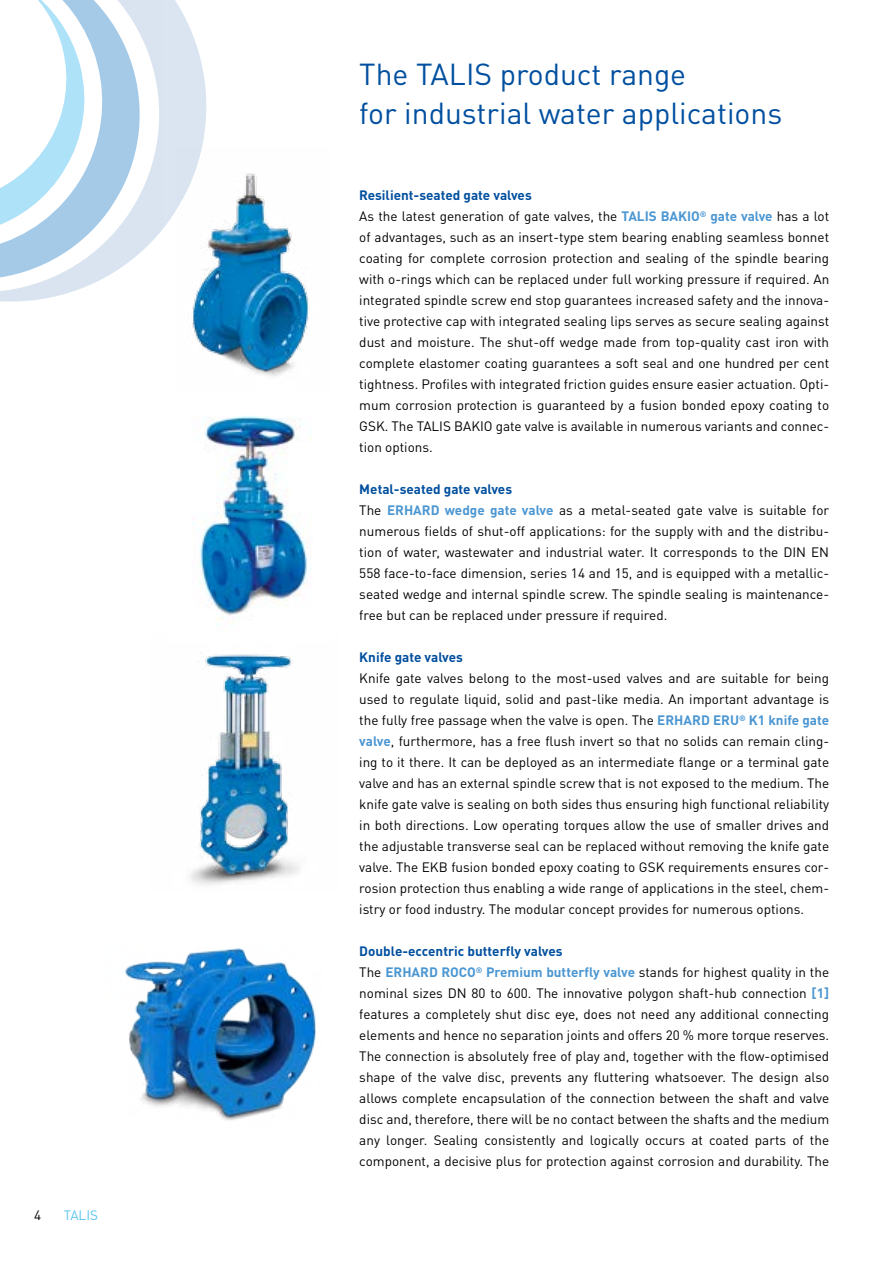
<style>
.page{position:relative;width:893px;height:1263px;background:#fff}
.page>*{position:absolute;margin:0;border:0;box-sizing:border-box;transform-origin:0 0}
.t1{font:30px/39px "DIN Pro";color:#004f9f}
.t2{font:13.5px/21px "DIN Pro";color:#000}
.t3{font:700 13.5px "DIN Pro";color:#004f9f}
.t4{font:13.5px "DIN Pro";color:#5bc5f2}
.s1{font-weight:700;color:#004f9f}
.s2{font-weight:700;color:#4a96d2}
</style>
<div class="page">
<svg style="left:163px;top:0;width:44px;height:228px;fill:#dae5f1"></svg>
<svg style="left:0;top:0;width:163px;height:302px"></svg>
<svg style="left:0;top:0;width:99px;height:249px"></svg>
<img style="left:190px;top:654px;width:109px;height:231px">
<img style="left:193px;top:416px;width:119px;height:210px">
<img style="left:176px;top:148px;width:133px;height:229px">
<img style="left:124px;top:948px;width:192px;height:173px">
<p class="t2" style="left:34px;top:1203px;width:9px">4</p>
<p class="t4" style="left:64px;top:1205px;width:36px">TALIS</p>
<h1 class="t1" style="left:359px;top:52px;width:424px">The TALIS product range<br>for industrial water applications</h1>
<p class="t2" style="left:359px;top:183px;width:471px"><span class="s1">Resilient-seated gate valves<br></span>As the latest generation of gate valves, the <span class="s2">TALIS BAKIO</span><sup>®</sup> <span class="s2">gate valve</span> has a lot of advantages, such as an insert-type stem bearing enabling seamless bonnet coating for complete corrosion protection and sealing of the spindle bearing with o-rings which can be replaced under full working pressure if required. An integrated spindle screw end stop guarantees increased safety and the innova&shy;tive protective cap with integrated sealing lips serves as secure sealing against dust and moisture. The shut-off wedge made from top-quality cast iron with complete elastomer coating guarantees a soft seal and one hundred per cent tightness. Profiles with integrated friction guides ensure easier actuation. Opti&shy;mum corrosion protection is guaranteed by a fusion bonded epoxy coating to GSK. The TALIS BAKIO gate valve is available in numerous variants and connec&shy;tion options.</p>
<p class="t2" style="left:359px;top:477px;width:471px"><span class="s1">Metal-seated gate valves<br></span>The <span class="s2">ERHARD wedge gate valve</span> as a metal-seated gate valve is suitable for numerous fields of shut-off applications: for the supply with and the distribu&shy;tion of water, wastewater and industrial water. It corresponds to the DIN EN 558 face-to-face dimension, series 14 and 15, and is equipped with a metallic&shy;seated wedge and internal spindle screw. The spindle sealing is maintenance&shy;free but can be replaced under pressure if required.</p>
<p class="t3" style="left:359px;top:646px;width:105px">Knife gate valves</p>
<p class="t2" style="left:359px;top:666px;width:471px;text-align:justify">Knife gate valves belong to the most-used valves and are suitable for being used to regulate liquid, solid and past-like media. An important advantage is the fully free passage when the valve is open. The <span class="s2">ERHARD ERU</span><sup>®</sup> <span class="s2">K1 knife gate valve</span>, furthermore, has a free flush invert so that no solids can remain cling&shy;ing to it there. It can be deployed as an intermediate flange or a terminal gate valve and has an external spindle screw that is not exposed to the medium. The knife gate valve is sealing on both sides thus ensuring high functional reliability in both directions. Low operating torques allow the use of smaller drives and the adjustable transverse seal can be replaced without removing the knife gate valve. The EKB fusion bonded epoxy coating to GSK requirements ensures cor&shy;rosion protection thus enabling a wide range of applications in the steel, chem&shy;istry or food industry. The modular concept provides for numerous options.</p>
<p class="t2" style="left:359px;top:939px;width:471px"><span class="s1">Double-eccentric butterfly valves<br></span>The <span class="s2">ERHARD ROCO</span><sup>®</sup> <span class="s2">Premium butterfly valve</span> stands for highest quality in the nominal sizes DN 80 to 600. The innovative polygon shaft-hub connection <span class="s2">[1] </span>features a completely shut disc eye, does not need any additional connecting elements and hence no separation joints and offers 20 % more torque reserves.<br>The connection is absolutely free of play and, together with the flow-optimised shape of the valve disc, prevents any fluttering whatsoever. The design also allows complete encapsulation of the connection between the shaft and valve disc and, therefore, there will be no contact between the shafts and the medium any longer. Sealing consistently and logically occurs at coated parts of the component, a decisive plus for protection against corrosion and durability. The</p>
</div>
